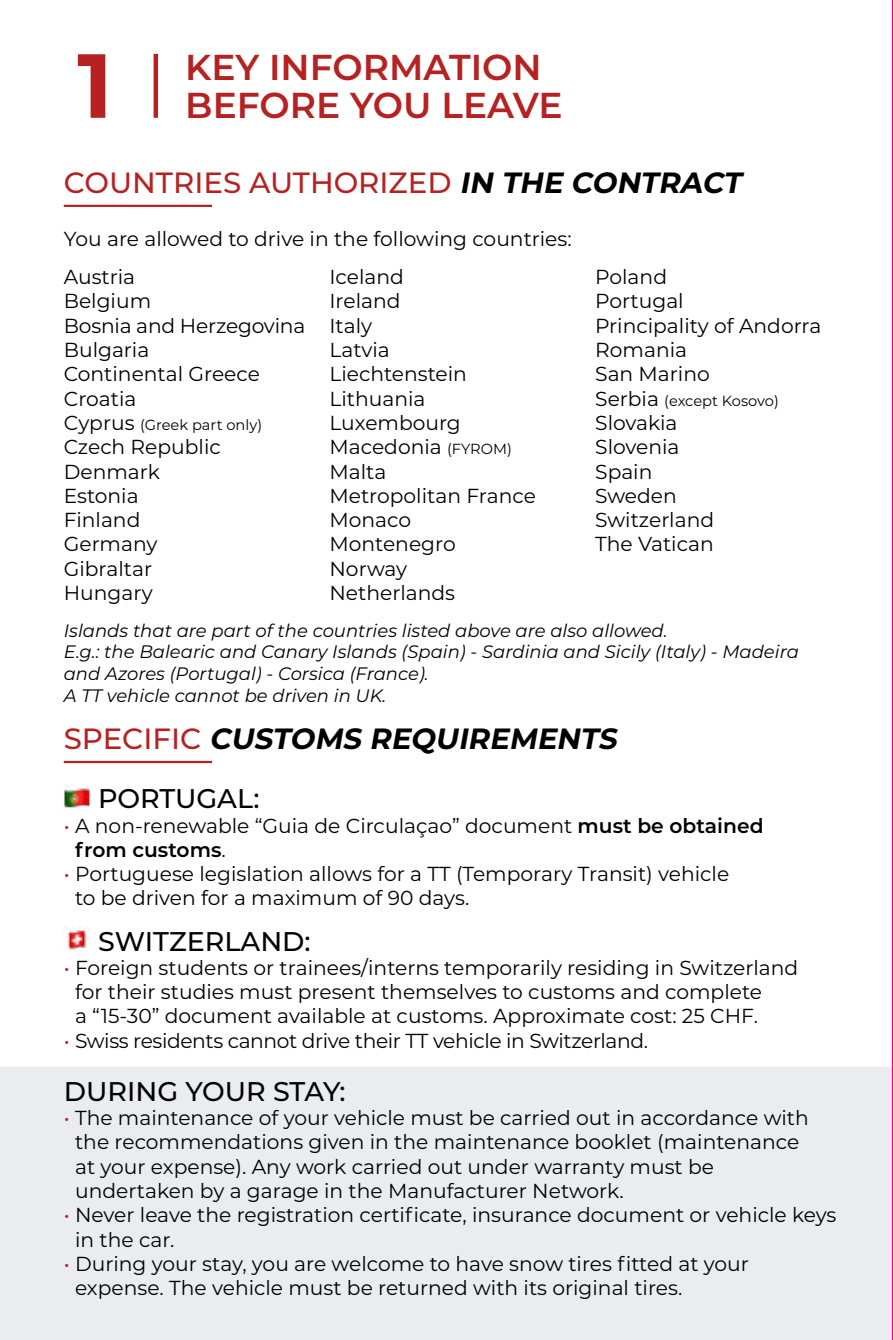
<style>
.page{position:relative;width:893px;height:1340px;background:#fff}
.page>*{position:absolute;margin:0;border:0;box-sizing:border-box;transform-origin:0 0}
.t1{font:700 90.67px "Montserrat";color:#b62222}
.t2{font:600 36px "Montserrat";color:#b62222}
.t3{font:500 29.25px "Montserrat";color:#b62222}
.t4{font:italic 700 29.25px "Montserrat";color:#000}
.t5{font:500 27px "Montserrat";color:#000}
.t6{font:20.25px/24.3px "Montserrat";color:#000}
.t7{font:20.25px "Montserrat";letter-spacing:-.02em;color:#000}
.t8{font:italic 18px/21.6px "Montserrat";color:#000}
.t9{font:14.62px "Montserrat";color:#000}
.s1{font-weight:700;font-style:italic;color:#000}
.s2{font-size:20.25px}
.s3{font-size:14.62px}
.s4{font-weight:500;font-style:normal;color:#b62222}
.s5{color:#b62222}
.s6{font-weight:600}
</style>
<div class="page">
<hr style="left:64px;top:205px;width:148px;height:2px;background:#b62222">
<hr style="left:64px;top:761px;width:148px;height:2px;background:#b62222">
<div style="left:0;top:1066px;width:892px;height:273px;background:#ebecef"></div>
<hr style="left:154px;top:54px;width:4px;height:64px;background:#b62222">
<hr style="left:892px;top:0;width:1px;height:1339px;background:#e6007e">
<img style="left:64px;top:786px;width:26px;height:24px">
<img style="left:65px;top:926px;width:24px;height:24px">
<h1 class="t1" style="left:77px;top:20px;width:37px">1</h1>
<h2 class="t2" style="left:185px;top:41px;width:358px">KEY INFORMATION</h2>
<h2 class="t2" style="left:185px;top:79px;width:379px">BEFORE YOU LEAVE</h2>
<h3 class="t3" style="left:64px;top:162px;width:686px">COUNTRIES AUTHORIZED <span class="s1">IN THE CONTRACT</span></h3>
<p class="t6" style="left:64px;top:225px;width:509px">You are allowed to drive in the following countries:</p>
<p class="t6" style="left:64px;top:264px;width:243px">Austria<br>Belgium<br>Bosnia and Herzegovina<br>Bulgaria<br>Continental Greece<br>Croatia</p>
<p class="t9" style="left:64px;top:414px;width:200px"><span class="s2">Cyprus</span> (Greek part only)</p>
<p class="t6" style="left:64px;top:434px;width:159px">Czech Republic<br>Denmark<br>Estonia<br>Finland<br>Germany<br>Gibraltar<br>Hungary</p>
<p class="t6" style="left:329px;top:264px;width:208px">Iceland<br>Ireland<br>Italy<br>Latvia<br>Liechtenstein<br>Lithuania<br>Luxembourg<br>Macedonia <span class="s3">(FYROM)<br></span>Malta<br>Metropolitan France<br>Monaco<br>Montenegro<br>Norway<br>Netherlands</p>
<p class="t6" style="left:595px;top:264px;width:228px">Poland<br>Portugal<br>Principality of Andorra<br>Romania<br>San Marino</p>
<p class="t9" style="left:595px;top:390px;width:185px"><span class="s2">Serbia</span> (except Kosovo)</p>
<p class="t6" style="left:595px;top:410px;width:120px">Slovakia<br>Slovenia<br>Spain<br>Sweden<br>Switzerland<br>The Vatican</p>
<p class="t8" style="left:64px;top:619px;width:737px">Islands that are part of the countries listed above are also allowed.<br>E.g.: the Balearic and Canary Islands (Spain) - Sardinia and Sicily (Italy) - Madeira and Azores (Portugal) - Corsica (France).<br>A TT vehicle cannot be driven in UK.</p>
<h3 class="t4" style="left:64px;top:717px;width:561px"><span class="s4">S P E C I F I C</span> CUSTOMS REQUIREMENTS</h3>
<h3 class="t5" style="left:98px;top:779px;width:163px">PORTUGAL:</h3>
<p class="t6" style="left:75px;top:812px;width:690px;text-indent:-11px"><span class="s5">•</span> A non-renewable “Guia de Circulaçao” document <span class="s6">must be obtained from customs</span>.</p>
<p class="t6" style="left:75px;top:861px;width:656px;text-indent:-11px"><span class="s5">•</span> Portuguese legislation allows for a TT (Temporary Transit) vehicle to be driven for a maximum of 90 days.</p>
<h3 class="t5" style="left:98px;top:922px;width:214px">SWITZERLAND:</h3>
<p class="t6" style="left:75px;top:954px;width:725px;text-indent:-11px"><span class="s5">•</span> Foreign students or trainees/interns temporarily residing in Switzerland for their studies must present themselves to customs and complete<br>a “15-30” document available at customs. Approximate cost: 25 CHF.</p>
<p class="t7" style="left:64px;top:1026px;width:586px"><span class="s5">•</span> Swiss residents cannot drive their TT vehicle in Switzerland.</p>
<h3 class="t5" style="left:64px;top:1072px;width:283px">DURING YOUR STAY:</h3>
<p class="t6" style="left:75px;top:1105px;width:735px;text-indent:-11px"><span class="s5">•</span> The maintenance of your vehicle must be carried out in accordance with the recommendations given in the maintenance booklet (maintenance at your expense). Any work carried out under warranty must be undertaken by a garage in the Manufacturer Network.</p>
<p class="t6" style="left:75px;top:1202px;width:763px;text-indent:-11px"><span class="s5">•</span> Never leave the registration certificate, insurance document or vehicle keys in the car.</p>
<p class="t6" style="left:75px;top:1250px;width:675px;text-indent:-11px"><span class="s5">•</span> During your stay, you are welcome to have snow tires fitted at your expense. The vehicle must be returned with its original tires.</p>
</div>
